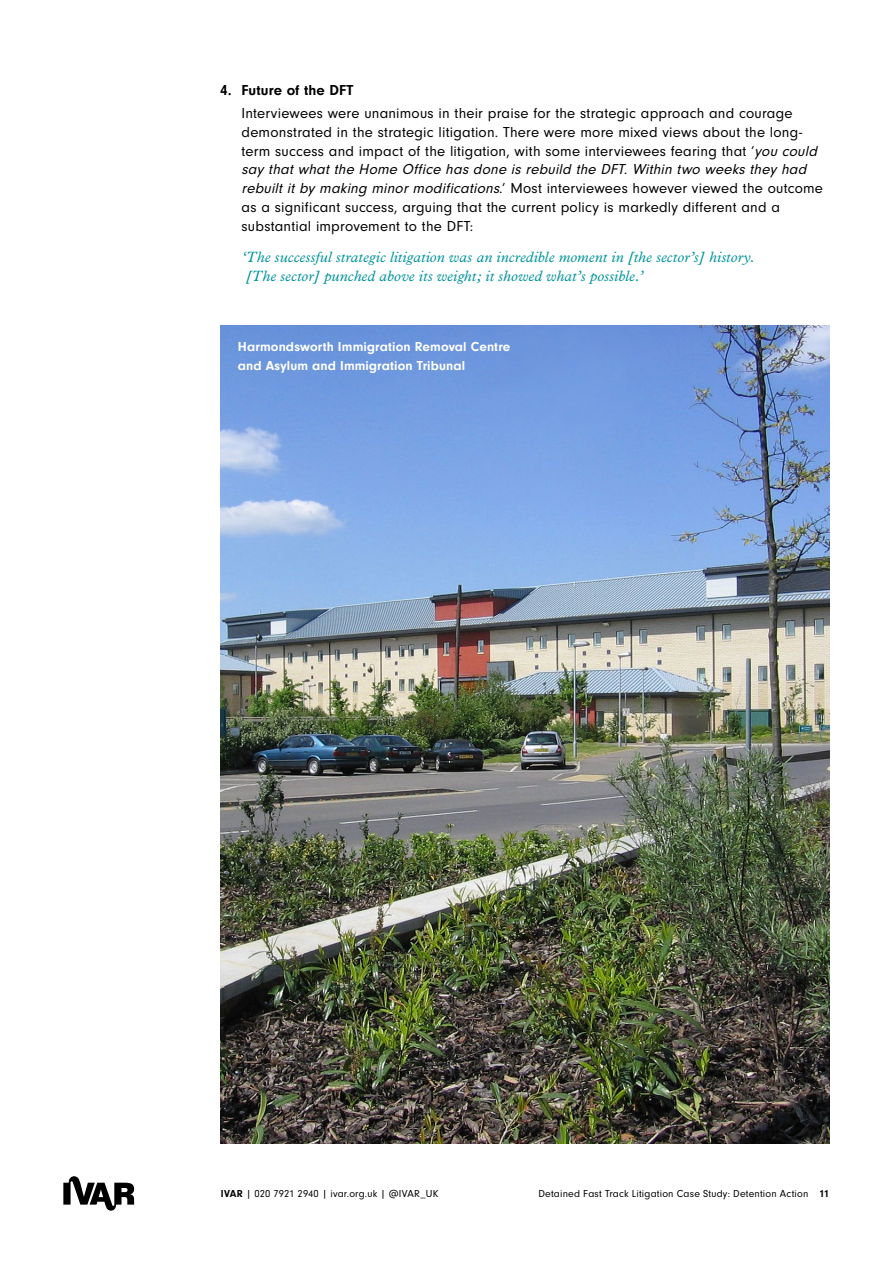
<style>
.page{position:relative;width:893px;height:1263px;background:#fff}
.page>*{position:absolute;margin:0;border:0;box-sizing:border-box;transform-origin:0 0}
.t1{font:15px/18.8px "Neuzeit Gro";letter-spacing:.015em;color:#000}
.t2{font:italic 15px/18.8px "Plantin";letter-spacing:.01em;color:#00939b}
.t3{font:700 15px "Neuzeit Gro";letter-spacing:.01em;color:#000}
.t4{font:700 13.5px/18.8px "Neuzeit Gro";letter-spacing:.01em;color:#fff}
.t5{font:10.5px "Neuzeit Gro";letter-spacing:.015em;color:#000}
.s1{font-style:italic}
.s2{font-weight:700}
</style>
<div class="page">
<svg style="left:63px;top:1176px;width:71px;height:35px"></svg>
<img style="left:220px;top:325px;width:609px;height:819px">
<p class="t3" style="left:220px;top:82px;width:135px">4. Future of the DFT</p>
<p class="t1" style="left:242px;top:104px;width:583px">Interviewees were unanimous in their praise for the strategic approach and courage demonstrated in the strategic litigation. There were more mixed views about the long&shy;term success and impact of the litigation, with some interviewees fearing that ‘<span class="s1">you could say that what the Home Office has done is rebuild the DFT. Within two weeks they had rebuilt it by making minor modifications</span>.’ Most interviewees however viewed the outcome as a significant success, arguing that the current policy is markedly different and a substantial improvement to the DFT:</p>
<p class="t2" style="left:242px;top:248px;width:515px">‘The successful strategic litigation was an incredible moment in [the sector’s] history. [The sector] punched above its weight; it showed what’s possible.’</p>
<p class="t4" style="left:238px;top:338px;width:274px">Harmondsworth Immigration Removal Centre and Asylum and Immigration Tribunal</p>
<p class="t5" style="left:221px;top:1188px;width:219px"><span class="s2">IVAR</span> | 020 7921 2940 | ivar.org.uk | @IVAR_UK</p>
<p class="t5" style="left:538px;top:1188px;width:292px">Detained Fast Track Litigation Case Study: Detention Action <span class="s2">11</span></p>
</div>
